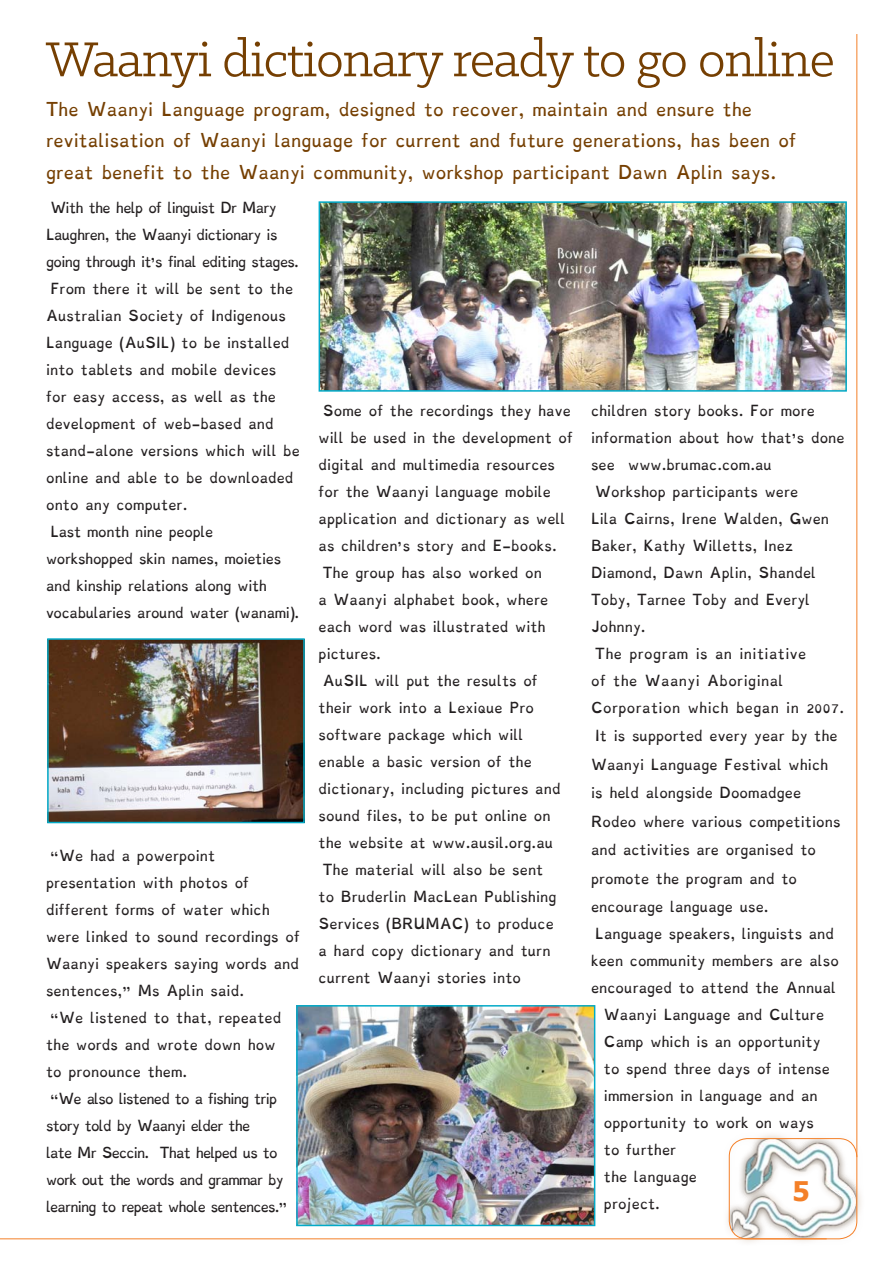
<style>
.page{position:relative;width:893px;height:1263px;background:#fff}
.page>*{position:absolute;margin:0;border:0;box-sizing:border-box;transform-origin:0 0}
.Heads{font:55.5px "Klinic Slab";letter-spacing:-.02em;color:#753f02}
.t1{font:700 27px "Tahoma";color:#f48028}
.Text{font:15px/31.5px "Dyslexie";color:#753f02}
.Text-2{font:12px "Dyslexie";color:#231f20}
.Text-3{font:12px "Dyslexie";letter-spacing:-.07em;color:#231f20}
.Text-4{font:12px "Dyslexie";letter-spacing:-.03em;color:#231f20}
.Text-5{font:12px "Dyslexie";letter-spacing:-.06em;color:#231f20}
.Text-6{font:12px "Dyslexie";letter-spacing:.03em;color:#231f20}
</style>
<div class="page">
<div style="left:721px;top:1130px;width:144px;height:117px;background:#753f02;opacity:.28"></div>
<img style="left:729px;top:1138px;width:128px;height:101px">
<div style="left:729px;top:1138px;width:128px;height:101px;border:1px solid #f48028;border-radius:18px"></div>
<hr style="left:857px;top:34px;width:1px;height:1123px;background:#f48028">
<hr style="left:0;top:1238px;width:827px;height:1px;background:#f48028">
<img style="left:299px;top:1008px;width:293px;height:215px">
<div style="left:296px;top:1005px;width:299px;height:221px;border:2px solid #03aac7"></div>
<img style="left:322px;top:204px;width:522px;height:185px">
<div style="left:319px;top:201px;width:528px;height:191px;border:2px solid #03aac7"></div>
<img style="left:50px;top:641px;width:252px;height:179px">
<div style="left:47px;top:638px;width:258px;height:185px;border:2px solid #03aac7"></div>
<p class="Heads" style="left:46px;top:24px;width:790px">Waanyi dictionary ready to go online</p>
<p class="Text" style="left:46px;top:93px;width:752px">The Waanyi Language program, designed to recover, maintain and ensure the revitalisation of Waanyi language for current and future generations, has been of great benefit to the Waanyi community, workshop participant Dawn Aplin says.</p>
<p class="Text-5" style="left:50px;top:198px;width:228px">With the help of linguist Dr Mary</p>
<p class="Text-5" style="left:46px;top:225px;width:233px">Laughren, the Waanyi dictionary is</p>
<p class="Text-5" style="left:46px;top:252px;width:254px">going through it’s final editing stages.</p>
<p class="Text-2" style="left:50px;top:279px;width:244px">From there it will be sent to the</p>
<p class="Text-2" style="left:46px;top:306px;width:241px">Australian Society of Indigenous</p>
<p class="Text-2" style="left:46px;top:333px;width:245px">Language (AuSIL) to be installed</p>
<p class="Text-2" style="left:46px;top:360px;width:232px">into tablets and mobile devices</p>
<p class="Text-2" style="left:46px;top:387px;width:231px">for easy access, as well as the</p>
<p class="Text-2" style="left:46px;top:414px;width:229px">development of web-based and</p>
<p class="Text-2" style="left:46px;top:441px;width:255px">stand-alone versions which will be</p>
<p class="Text-2" style="left:46px;top:468px;width:249px">online and able to be downloaded</p>
<p class="Text-2" style="left:46px;top:495px;width:143px">onto any computer.</p>
<p class="Text-4" style="left:50px;top:522px;width:164px">Last month nine people</p>
<p class="Text-4" style="left:46px;top:549px;width:237px">workshopped skin names, moieties</p>
<p class="Text-4" style="left:46px;top:576px;width:222px">and kinship relations along with</p>
<p class="Text-4" style="left:46px;top:603px;width:255px">vocabularies around water (wanami).</p>
<p class="Text-2" style="left:323px;top:401px;width:250px">Some of the recordings they have</p>
<p class="Text-2" style="left:319px;top:428px;width:256px">will be used in the development of</p>
<p class="Text-2" style="left:319px;top:455px;width:238px">digital and multimedia resources</p>
<p class="Text-2" style="left:319px;top:482px;width:234px">for the Waanyi language mobile</p>
<p class="Text-2" style="left:319px;top:509px;width:248px">application and dictionary as well</p>
<p class="Text-2" style="left:319px;top:536px;width:240px">as children’s story and E-books.</p>
<p class="Text-2" style="left:323px;top:563px;width:221px">The group has also worked on</p>
<p class="Text-2" style="left:319px;top:590px;width:231px">a Waanyi alphabet book, where</p>
<p class="Text-2" style="left:319px;top:617px;width:229px">each word was illustrated with</p>
<p class="Text-2" style="left:319px;top:644px;width:64px">pictures.</p>
<p class="Text-2" style="left:323px;top:671px;width:217px">AuSIL will put the results of</p>
<p class="Text-2" style="left:319px;top:698px;width:217px">their work into a Lexique Pro</p>
<p class="Text-2" style="left:319px;top:725px;width:206px">software package which will</p>
<p class="Text-2" style="left:319px;top:752px;width:215px">enable a basic version of the</p>
<p class="Text-2" style="left:319px;top:779px;width:244px">dictionary, including pictures and</p>
<p class="Text-2" style="left:319px;top:806px;width:234px">sound files, to be put online on</p>
<p class="Text-2" style="left:319px;top:833px;width:236px">the website at www.ausil.org.au</p>
<p class="Text-2" style="left:323px;top:860px;width:222px">The material will also be sent</p>
<p class="Text-2" style="left:319px;top:887px;width:239px">to Bruderlin MacLean Publishing</p>
<p class="Text-2" style="left:319px;top:914px;width:237px">Services (BRUMAC) to produce</p>
<p class="Text-2" style="left:319px;top:941px;width:234px">a hard copy dictionary and turn</p>
<p class="Text-2" style="left:319px;top:968px;width:204px">current Waanyi stories into</p>
<p class="Text-2" style="left:591px;top:401px;width:225px">children story books. For more</p>
<p class="Text-2" style="left:591px;top:428px;width:255px">information about how that’s done</p>
<p class="Text-2" style="left:591px;top:455px;width:183px">see www.brumac.com.au</p>
<p class="Text-2" style="left:595px;top:482px;width:205px">Workshop participants were</p>
<p class="Text-2" style="left:591px;top:509px;width:240px">Lila Cairns, Irene Walden, Gwen</p>
<p class="Text-2" style="left:591px;top:536px;width:204px">Baker, Kathy Willetts, Inez</p>
<p class="Text-2" style="left:591px;top:563px;width:227px">Diamond, Dawn Aplin, Shandel</p>
<p class="Text-2" style="left:591px;top:590px;width:221px">Toby, Tarnee Toby and Everyl</p>
<p class="Text-2" style="left:591px;top:617px;width:56px">Johnny.</p>
<p class="Text-6" style="left:595px;top:644px;width:212px">The program is an initiative</p>
<p class="Text-6" style="left:591px;top:671px;width:194px">of the Waanyi Aboriginal</p>
<p class="Text-6" style="left:591px;top:698px;width:255px">Corporation which began in 2007.</p>
<p class="Text-2" style="left:595px;top:727px;width:244px">It is supported every year by the</p>
<p class="Text-2" style="left:591px;top:755px;width:239px">Waanyi Language Festival which</p>
<p class="Text-2" style="left:591px;top:784px;width:212px">is held alongside Doomadgee</p>
<p class="Text-2" style="left:591px;top:812px;width:251px">Rodeo where various competitions</p>
<p class="Text-2" style="left:591px;top:841px;width:227px">and activities are organised to</p>
<p class="Text-2" style="left:591px;top:869px;width:208px">promote the program and to</p>
<p class="Text-2" style="left:591px;top:898px;width:179px">encourage language use.</p>
<p class="Text-2" style="left:595px;top:925px;width:240px">Language speakers, linguists and</p>
<p class="Text-2" style="left:591px;top:952px;width:249px">keen community members are also</p>
<p class="Text-2" style="left:591px;top:979px;width:247px">encouraged to attend the Annual</p>
<p class="Text-2" style="left:604px;top:1006px;width:222px">Waanyi Language and Culture</p>
<p class="Text-2" style="left:604px;top:1033px;width:218px">Camp which is an opportunity</p>
<p class="Text-2" style="left:604px;top:1060px;width:228px">to spend three days of intense</p>
<p class="Text-2" style="left:604px;top:1087px;width:215px">immersion in language and an</p>
<p class="Text-2" style="left:604px;top:1114px;width:211px">opportunity to work on ways</p>
<p class="Text-2" style="left:604px;top:1141px;width:74px">to further</p>
<p class="Text-2" style="left:604px;top:1168px;width:95px">the language</p>
<p class="Text-2" style="left:604px;top:1195px;width:58px">project.</p>
<p class="Text-2" style="left:50px;top:846px;width:166px">“We had a powerpoint</p>
<p class="Text-2" style="left:46px;top:873px;width:205px">presentation with photos of</p>
<p class="Text-2" style="left:46px;top:900px;width:225px">different forms of water which</p>
<p class="Text-2" style="left:46px;top:927px;width:255px">were linked to sound recordings of</p>
<p class="Text-2" style="left:46px;top:954px;width:255px">Waanyi speakers saying words and</p>
<p class="Text-2" style="left:46px;top:981px;width:200px">sentences,” Ms Aplin said.</p>
<p class="Text-2" style="left:50px;top:1008px;width:233px">“We listened to that, repeated</p>
<p class="Text-2" style="left:46px;top:1035px;width:231px">the words and wrote down how</p>
<p class="Text-2" style="left:46px;top:1062px;width:143px">to pronounce them.</p>
<p class="Text-3" style="left:50px;top:1089px;width:228px">“We also listened to a fishing trip</p>
<p class="Text-3" style="left:46px;top:1116px;width:206px">story told by Waanyi elder the</p>
<p class="Text-3" style="left:46px;top:1143px;width:233px">late Mr Seccin. That helped us to</p>
<p class="Text-3" style="left:46px;top:1170px;width:239px">work out the words and grammar by</p>
<p class="Text-3" style="left:46px;top:1197px;width:243px">learning to repeat whole sentences.”</p>
<h2 class="t1" style="left:793px;top:1172px;width:19px">5</h2>
</div>
